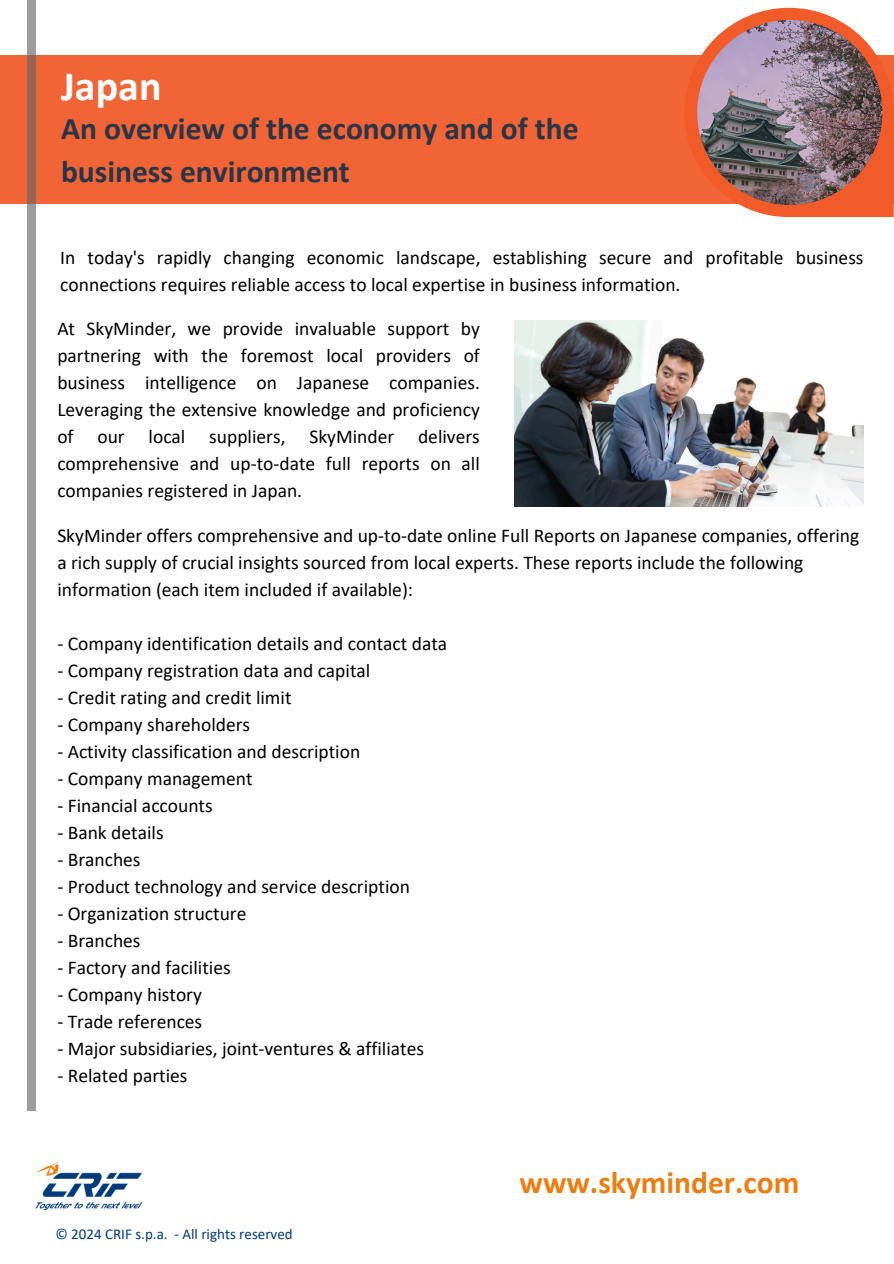
<style>
.page{position:relative;width:894px;height:1264px;background:#fff}
.page>*{position:absolute;margin:0;border:0;box-sizing:border-box;transform-origin:0 0}
.t1{font:700 42px "Calibri";color:#fff}
.t2{font:700 31.5px/43.8px "Calibri";color:#2a3647}
.t3{font:700 31.5px "Calibri";color:#ec7d11}
.t4{font:19.5px/27px "Calibri";color:#000}
.t5{font:15px "Calibri";color:#003b79}
</style>
<div class="page">
<div style="left:0;top:56px;width:893px;height:147px;background:#f16436"></div>
<svg style="left:27px;top:0;width:9px;height:1110px;background:#9b9492"></svg>
<svg style="left:684px;top:8px;width:209px;height:209px"></svg>
<img style="left:697px;top:20px;width:185px;height:185px;border-radius:50%">
<img style="left:35px;top:1161px;width:108px;height:49px">
<img style="left:514px;top:320px;width:349px;height:186px">
<p class="t1" style="left:61px;top:69px;width:102px">Japan</p>
<p class="t2" style="left:61px;top:109px;width:519px">An overview of the economy and of the business environment</p>
<h3 class="t4" style="left:60px;top:245px;width:804px">In today's rapidly changing economic landscape, establishing secure and profitable business connections requires reliable access to local expertise in business information.</h3>
<h3 class="t4" style="left:57px;top:317px;width:424px;text-align:justify">At SkyMinder, we provide invaluable support by partnering with the foremost local providers of business intelligence on Japanese companies.<br>Leveraging the extensive knowledge and proficiency of our local suppliers, SkyMinder delivers comprehensive and up-to-date full reports on all companies registered in Japan.</h3>
<p class="t4" style="left:57px;top:523px;width:803px">SkyMinder offers comprehensive and up-to-date online Full Reports on Japanese companies, offering a rich supply of crucial insights sourced from local experts. These reports include the following information (each item included if available):</p>
<h2 class="t4" style="left:57px;top:631px;width:391px">- Company identification details and contact data</h2>
<h2 class="t4" style="left:57px;top:658px;width:314px">- Company registration data and capital</h2>
<h2 class="t4" style="left:57px;top:685px;width:236px">- Credit rating and credit limit</h2>
<h2 class="t4" style="left:57px;top:712px;width:194px">- Company shareholders</h2>
<h2 class="t4" style="left:57px;top:739px;width:304px">- Activity classification and description</h2>
<h2 class="t4" style="left:57px;top:766px;width:197px">- Company management</h2>
<h2 class="t4" style="left:57px;top:793px;width:157px">- Financial accounts</h2>
<h2 class="t4" style="left:57px;top:820px;width:108px">- Bank details</h2>
<h2 class="t4" style="left:57px;top:847px;width:85px">- Branches</h2>
<h2 class="t4" style="left:57px;top:874px;width:354px">- Product technology and service description</h2>
<h2 class="t4" style="left:57px;top:901px;width:190px">- Organization structure</h2>
<h2 class="t4" style="left:57px;top:928px;width:85px">- Branches</h2>
<h2 class="t4" style="left:57px;top:955px;width:175px">- Factory and facilities</h2>
<h2 class="t4" style="left:57px;top:982px;width:146px">- Company history</h2>
<h2 class="t4" style="left:57px;top:1009px;width:146px">- Trade references</h2>
<h2 class="t4" style="left:57px;top:1036px;width:368px">- Major subsidiaries, joint-ventures &amp; affiliates</h2>
<h2 class="t4" style="left:57px;top:1063px;width:132px">- Related parties</h2>
<h3 class="t5" style="left:55px;top:1227px;width:239px">© 2024 CRIF s.p.a. - All rights reserved</h3>
<p class="t3" style="left:519px;top:1169px;width:281px">www.skyminder.com</p>
</div>
